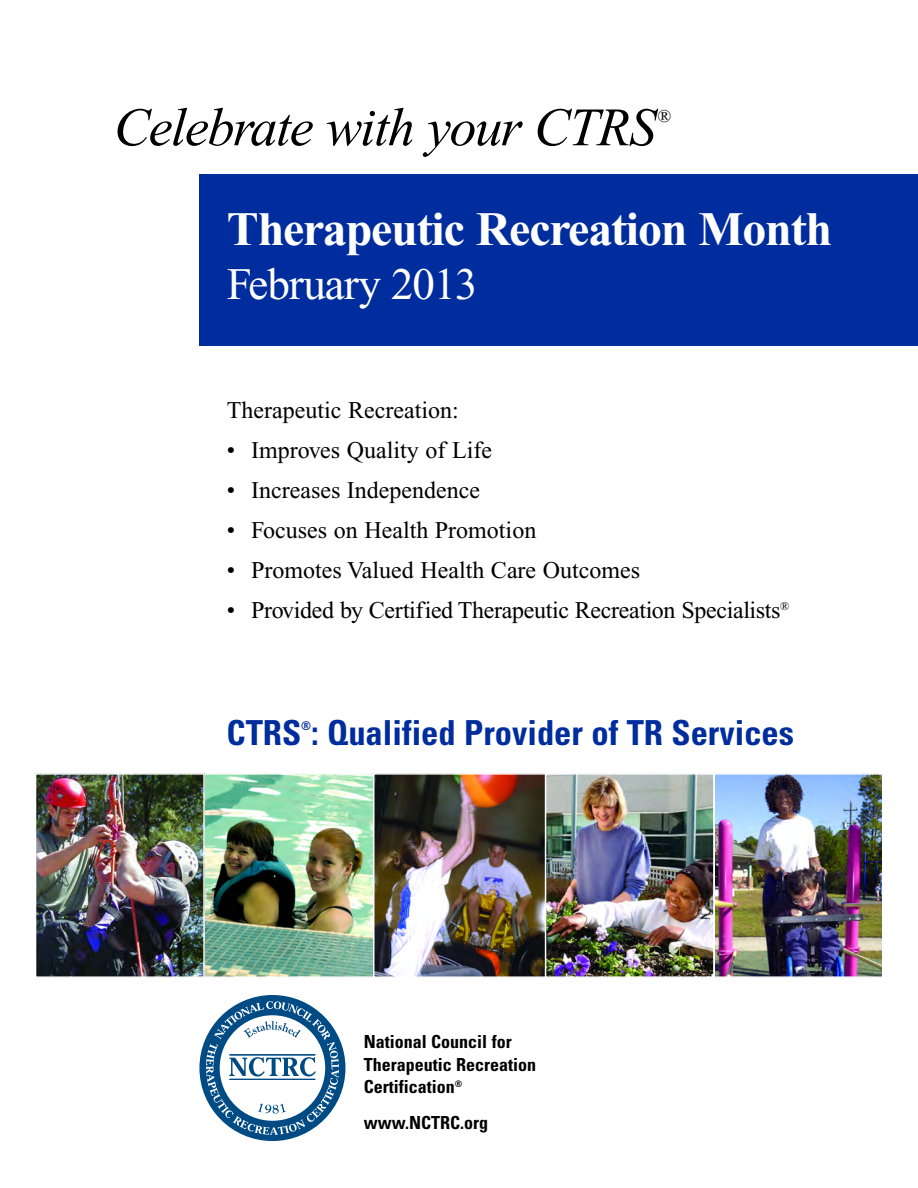
<style>
.page{position:relative;width:918px;height:1188px;background:#fff}
.page>*{position:absolute;margin:0;border:0;box-sizing:border-box;transform-origin:0 0}
.t1{font:italic 54px "Times New Roman";letter-spacing:-.025em;color:#000}
.t2{font:700 48px "Times New Roman";letter-spacing:-.025em;color:#fff}
.t3{font:45px "Times New Roman";letter-spacing:-.025em;color:#fff}
.t4{font:700 condensed 34.5px "Univers";color:#002d9d}
.t5{font:24px "Times New Roman";color:#000}
.t6{font:700 condensed 18px/22.5px "Univers";color:#000}
.t7{font:italic 18px "Times New Roman";color:#000}
.t8{font:700 condensed 12px "Univers";color:#002d9d}
</style>
<div class="page">
<div style="left:199px;top:174px;width:719px;height:172px;background:#002d9d"></div>
<img style="left:207px;top:776px;width:165px;height:199px">
<div style="left:204px;top:773px;width:171px;height:205px;border:2px solid #fff"></div>
<img style="left:376px;top:776px;width:168px;height:199px">
<div style="left:373px;top:773px;width:174px;height:205px;border:2px solid #fff"></div>
<img style="left:548px;top:776px;width:164px;height:199px">
<div style="left:545px;top:773px;width:170px;height:205px;border:2px solid #fff"></div>
<img style="left:716px;top:776px;width:164px;height:199px">
<div style="left:713px;top:773px;width:170px;height:205px;border:2px solid #fff"></div>
<div style="left:199px;top:995px;width:146px;height:146px;border:3px solid #004b84;border-radius:50%"></div>
<svg style="left:206px;top:1001px;width:133px;height:134px"></svg>
<img style="left:38px;top:776px;width:164px;height:199px">
<div style="left:35px;top:773px;width:170px;height:205px;border:2px solid #fff"></div>
<h1 class="t1" style="left:114px;top:108px;width:544px">Celebrate with your CTRS</h1>
<p class="t7" style="left:657px;top:110px;width:15px">®</p>
<h2 class="t2" style="left:227px;top:213px;width:607px">Therapeutic Recreation Month</h2>
<h3 class="t3" style="left:227px;top:267px;width:252px">February 2013</h3>
<p class="t5" style="left:227px;top:401px;width:233px">Therapeutic Recreation:</p>
<p class="t5" style="left:227px;top:441px;width:267px">• Improves Quality of Life</p>
<p class="t5" style="left:227px;top:481px;width:255px">• Increases Independence</p>
<p class="t5" style="left:227px;top:521px;width:311px">• Focuses on Health Promotion</p>
<p class="t5" style="left:227px;top:561px;width:415px">• Promotes Valued Health Care Outcomes</p>
<p class="t5" style="left:227px;top:601px;width:564px">• Provided by Certified Therapeutic Recreation Specialists<sup>®</sup></p>
<h3 class="t4" style="left:226px;top:720px;width:569px">CTRS : Qualified Provider of TR Services</h3>
<p class="t8" style="left:301px;top:721px;width:11px">®</p>
<p class="t6" style="left:364px;top:1032px;width:174px">National Council for<br>Therapeutic Recreation<br>Certification<sup>®</sup></p>
<p class="t6" style="left:364px;top:1112px;width:126px">www.NCTRC.org</p>
</div>
